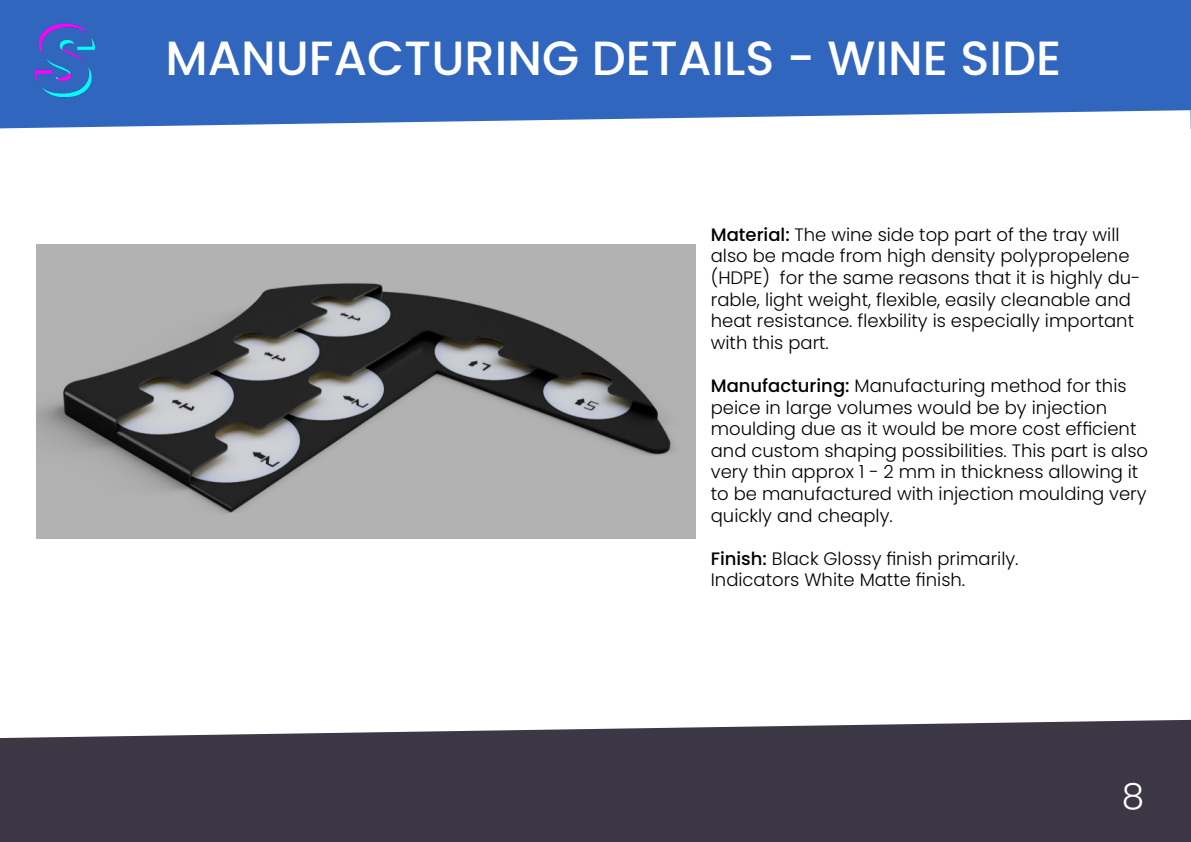
<style>
.page{position:relative;width:1191px;height:842px;background:#fff}
.page>*{position:absolute;margin:0;border:0;box-sizing:border-box;transform-origin:0 0}
.t1{font:500 48px "Poppins";color:#fff}
.t2{font:300 36px "Poppins";color:#fff}
.t3{font:300 18px/21.6px "Poppins";color:#000}
.s1{font-weight:500}
</style>
<div class="page">
<svg style="left:0;top:0;width:1188px;height:129px;background:#4172c3"></svg>
<svg style="left:1188px;top:0;width:3px;height:129px"></svg>
<svg style="left:0;top:720px;width:1188px;height:122px;background:#4a4652"></svg>
<svg style="left:1188px;top:720px;width:3px;height:122px"></svg>
<img style="left:0;top:0;width:128px;height:121px">
<img style="left:36px;top:245px;width:660px;height:294px">
<h1 class="t1" style="left:165px;top:30px;width:897px">MANUFACTURING DETAILS - WINE SIDE</h1>
<p class="t3" style="left:711px;top:224px;width:431px"><span class="s1">Material:</span> The wine side top part of the tray will also be made from high density polypropelene (HDPE) for the same reasons that it is highly du&shy;rable, light weight, flexible, easily cleanable and heat resistance. flexbility is especially important with this part.</p>
<p class="t3" style="left:711px;top:375px;width:439px"><span class="s1">Manufacturing:</span> Manufacturing method for this peice in large volumes would be by injection moulding due as it would be more cost efficient and custom shaping possibilities. This part is also very thin approx 1 - 2 mm in thickness allowing it to be manufactured with injection moulding very quickly and cheaply.</p>
<p class="t3" style="left:711px;top:548px;width:309px"><span class="s1">Finish:</span> Black Glossy finish primarily.<br>Indicators White Matte finish.</p>
<h2 class="t2" style="left:1122px;top:776px;width:24px">8</h2>
</div>
